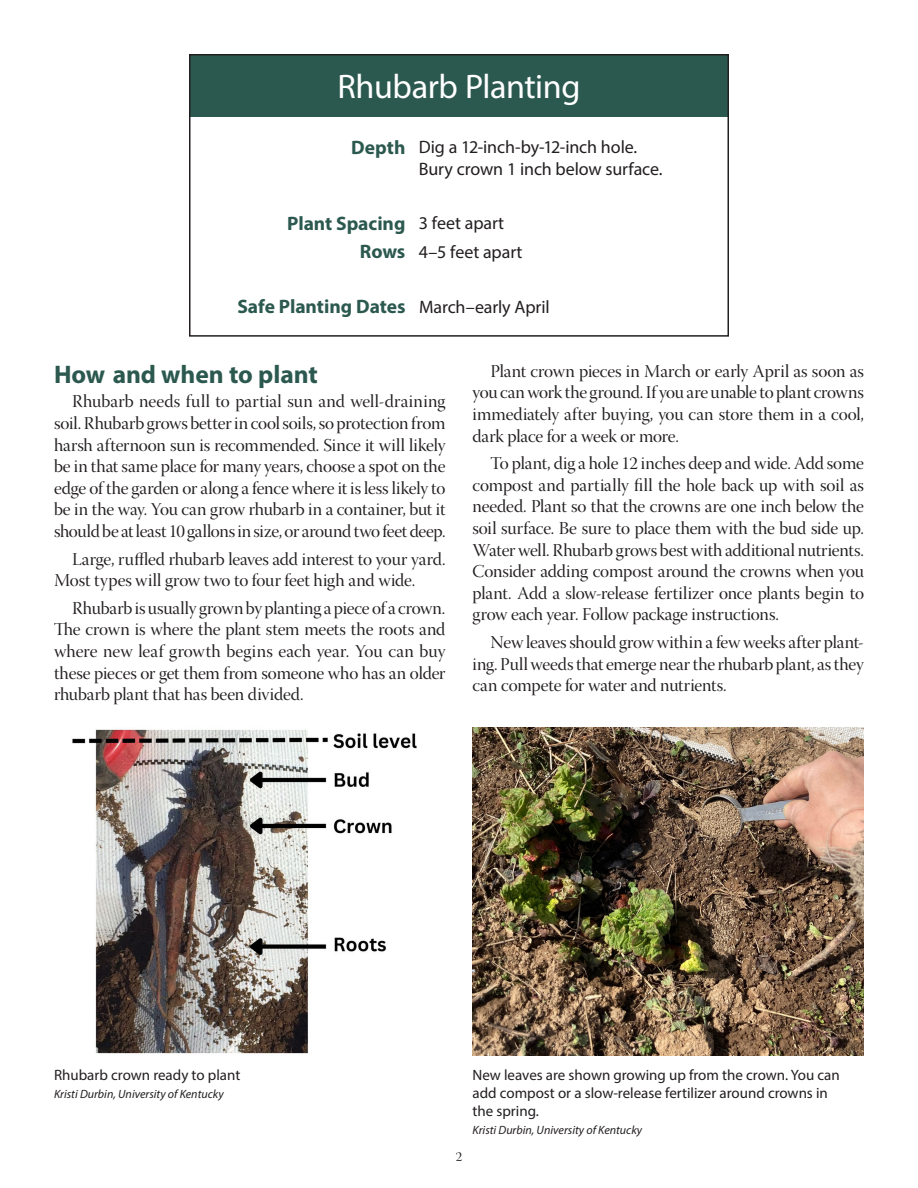
<style>
.page{position:relative;width:918px;height:1188px;background:#fff}
.page>*{position:absolute;margin:0;border:0;box-sizing:border-box;transform-origin:0 0}
.body{font:34.2px "Myriad Pro";letter-spacing:-.015em;color:#fff}
._1{font:700 25.5px "Myriad Pro";letter-spacing:-.005em;color:#2c594f}
.body-2{font:700 19.5px "Myriad Pro";letter-spacing:-.005em;color:#2c594f}
.body-3{font:18px/21.6px "Warnock Pro Disp";letter-spacing:-.01em;color:#231f20;text-align:justify}
.body-4{font:18px "Myriad Pro";letter-spacing:-.01em;color:#231f20}
.caption{font:15px/18px "Myriad Pro";color:#231f20}
.t1{font:13.5px "Warnock Pro Disp";color:#231f20}
.caption-2{font:italic 12px "Myriad Pro";color:#231f20}
</style>
<div class="page">
<div style="left:189px;top:54px;width:540px;height:62px;background:#2c594f"></div>
<div style="left:189px;top:54px;width:540px;height:283px;border:2px solid #231f20"></div>
<img style="left:72px;top:729px;width:345px;height:325px">
<img style="left:472px;top:727px;width:392px;height:328px">
<p class="body" style="left:337px;top:66px;width:245px">Rhubarb Planting</p>
<p class="body-2" style="left:351px;top:135px;width:56px">Depth</p>
<p class="body-4" style="left:419px;top:136px;width:220px">Dig a 12-inch-by-12-inch hole.</p>
<p class="body-4" style="left:419px;top:158px;width:245px">Bury crown 1 inch below surface.</p>
<p class="body-2" style="left:287px;top:211px;width:120px">Plant Spacing</p>
<p class="body-4" style="left:419px;top:212px;width:87px">3 feet apart</p>
<p class="body-2" style="left:360px;top:239px;width:47px">Rows</p>
<p class="body-4" style="left:419px;top:240px;width:105px">4–5 feet apart</p>
<p class="body-2" style="left:237px;top:294px;width:170px">Safe Planting Dates</p>
<p class="body-4" style="left:419px;top:296px;width:132px">March–early April</p>
<p class="_1" style="left:54px;top:358px;width:265px">How and when to plant</p>
<p class="body-3" style="left:54px;top:393px;width:393px;text-indent:18px">Rhubarb needs full to partial sun and well-draining soil. Rhubarb grows better in cool soils, so protection from harsh afternoon sun is recommended. Since it will likely be in that same place for many years, choose a spot on the edge of the garden or along a fence where it is less likely to be in the way. You can grow rhubarb in a container, but it should be at least 10 gallons in size, or around two feet deep.</p>
<p class="body-3" style="left:54px;top:550px;width:393px;text-indent:18px">Large, ruffled rhubarb leaves add interest to your yard.<br>Most types will grow two to four feet high and wide.</p>
<p class="body-3" style="left:54px;top:599px;width:393px;text-indent:18px">Rhubarb is usually grown by planting a piece of a crown.<br>The crown is where the plant stem meets the roots and where new leaf growth begins each year. You can buy these pieces or get them from someone who has an older rhubarb plant that has been divided.</p>
<p class="body-3" style="left:472px;top:362px;width:393px;text-indent:18px">Plant crown pieces in March or early April as soon as you can work the ground. If you are unable to plant crowns immediately after buying, you can store them in a cool, dark place for a week or more.</p>
<p class="body-3" style="left:472px;top:455px;width:393px;text-indent:18px">To plant, dig a hole 12 inches deep and wide. Add some compost and partially fill the hole back up with soil as needed. Plant so that the crowns are one inch below the soil surface. Be sure to place them with the bud side up.<br>Water well. Rhubarb grows best with additional nutrients.<br>Consider adding compost around the crowns when you plant. Add a slow-release fertilizer once plants begin to grow each year. Follow package instructions.</p>
<p class="body-3" style="left:472px;top:634px;width:393px;text-indent:18px">New leaves should grow within a few weeks after plant&shy;ing. Pull weeds that emerge near the rhubarb plant, as they can compete for water and nutrients.</p>
<p class="caption" style="left:54px;top:1066px;width:188px">Rhubarb crown ready to plant</p>
<p class="caption-2" style="left:54px;top:1087px;width:171px">Kristi Durbin, University of Kentucky</p>
<p class="t1" style="left:456px;top:1149px;width:8px">2</p>
<p class="caption" style="left:472px;top:1066px;width:369px">New leaves are shown growing up from the crown. You can add compost or a slow-release fertilizer around crowns in the spring.</p>
<p class="caption-2" style="left:472px;top:1123px;width:171px">Kristi Durbin, University of Kentucky</p>
</div>
